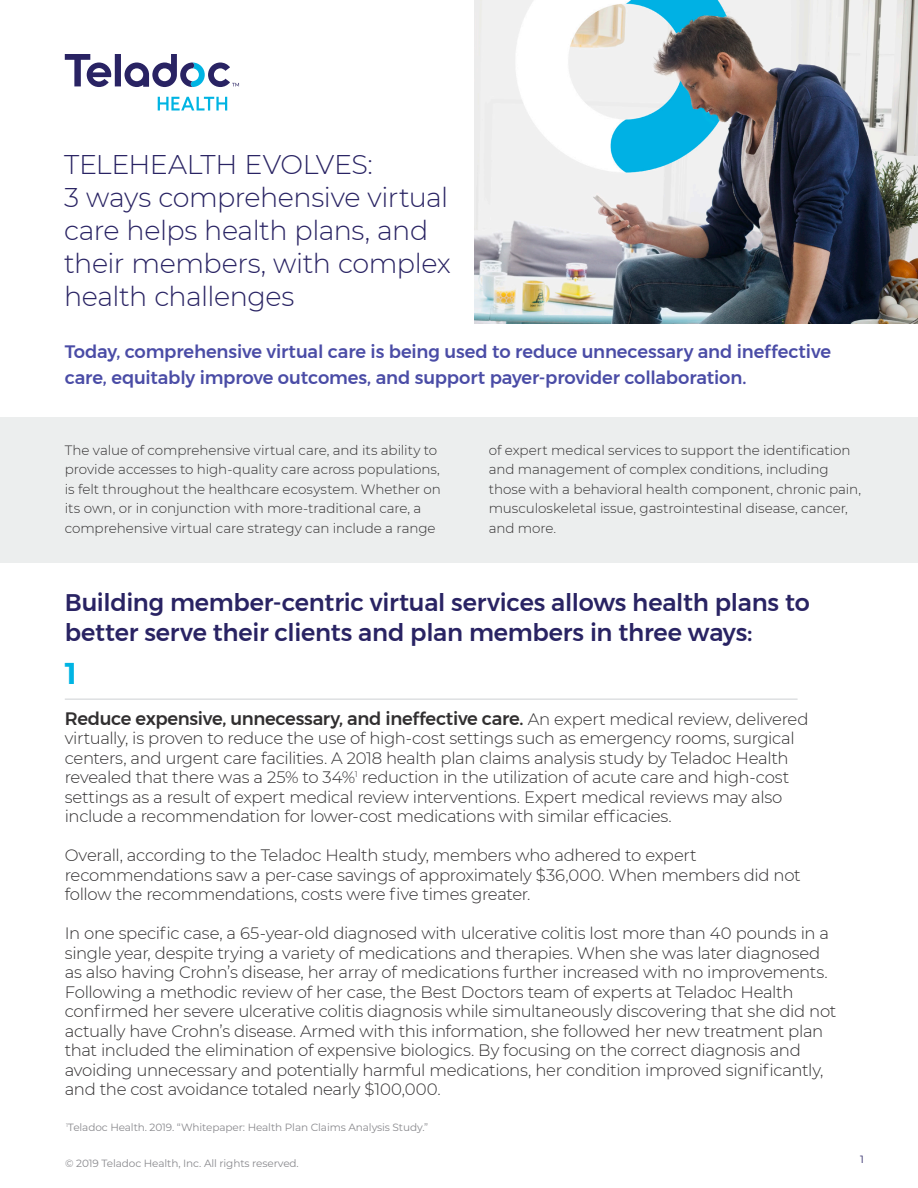
<style>
.page{position:relative;width:918px;height:1188px;background:#fff}
.page>*{position:absolute;margin:0;border:0;box-sizing:border-box;transform-origin:0 0}
.HS_Headline{font:700 30px "Montserrat";color:#00b4e3}
.HS_Headline-2{font:300 27px/33px "Montserrat";letter-spacing:-.02em;color:#292363}
.HS_Headline-3{font:500 24px/30px "Montserrat";letter-spacing:-.01em;color:#292363}
.HS_Headline-4{font:500 18px/25.5px "Montserrat";letter-spacing:-.01em;color:#4a4ca6}
.HS_Headline-5{font:500 18px "Montserrat";letter-spacing:-.015em;color:#312f30}
.HS_Headline-6{font:300 16.5px/19.5px "Montserrat";letter-spacing:-.02em;color:#312f30}
.HS_Headline-7{font:300 13.5px/19.5px "Montserrat";letter-spacing:-.005em;color:#312f30}
.t1{font:10.5px "Montserrat";letter-spacing:-.01em;color:#8a8a8e}
.t2{font:10.5px "Montserrat";color:#292363}
.s1{font-weight:300;font-size:16.5px}
</style>
<div class="page">
<div style="left:0;top:417px;width:918px;height:146px;background:#eceeee"></div>
<img style="left:474px;top:0;width:444px;height:323px">
<hr style="left:65px;top:699px;width:733px;height:1px;background:#cdd0d3">
<svg style="left:65px;top:54px;width:174px;height:57px"></svg>
<p class="HS_Headline-2" style="left:64px;top:147px;width:388px">TELEHEALTH EVOLVES:<br>3 ways comprehensive virtual care helps health plans, and their members, with complex health challenges</p>
<p class="HS_Headline-4" style="left:65px;top:339px;width:768px">Today, comprehensive virtual care is being used to reduce unnecessary and ineffective care, equitably improve outcomes, and support payer-provider collaboration.</p>
<p class="HS_Headline-7" style="left:65px;top:440px;width:377px">The value of comprehensive virtual care, and its ability to provide accesses to high-quality care across populations, is felt throughout the healthcare ecosystem. Whether on its own, or in conjunction with more-traditional care, a comprehensive virtual care strategy can include a range</p>
<p class="HS_Headline-7" style="left:489px;top:440px;width:374px">of expert medical services to support the identification and management of complex conditions, including those with a behavioral health component, chronic pain, musculoskeletal issue, gastrointestinal disease, cancer, and more.</p>
<p class="HS_Headline-3" style="left:65px;top:587px;width:747px">Building member-centric virtual services allows health plans to better serve their clients and plan members in three ways:</p>
<p class="HS_Headline" style="left:65px;top:652px;width:13px">1</p>
<p class="HS_Headline-5" style="left:65px;top:704px;width:745px">Reduce expensive, unnecessary, and ineffective care. <span class="s1">An expert medical review, delivered</span></p>
<p class="HS_Headline-6" style="left:65px;top:728px;width:731px">virtually, is proven to reduce the use of high-cost settings such as emergency rooms, surgical centers, and urgent care facilities. A 2018 health plan claims analysis study by Teladoc Health revealed that there was a 25% to 34%<sup>1</sup> reduction in the utilization of acute care and high-cost settings as a result of expert medical review interventions. Expert medical reviews may also include a recommendation for lower-cost medications with similar efficacies.</p>
<p class="HS_Headline-6" style="left:65px;top:845px;width:737px">Overall, according to the Teladoc Health study, members who adhered to expert recommendations saw a per-case savings of approximately $36,000. When members did not follow the recommendations, costs were five times greater.</p>
<p class="HS_Headline-6" style="left:65px;top:923px;width:773px">In one specific case, a 65-year-old diagnosed with ulcerative colitis lost more than 40 pounds in a single year, despite trying a variety of medications and therapies. When she was later diagnosed as also having Crohn’s disease, her array of medications further increased with no improvements.<br>Following a methodic review of her case, the Best Doctors team of experts at Teladoc Health confirmed her severe ulcerative colitis diagnosis while simultaneously discovering that she did not actually have Crohn’s disease. Armed with this information, she followed her new treatment plan that included the elimination of expensive biologics. By focusing on the correct diagnosis and avoiding unnecessary and potentially harmful medications, her condition improved significantly, and the cost avoidance totaled nearly $100,000.</p>
<p class="t1" style="left:66px;top:1121px;width:364px"><sup>1</sup>Teladoc Health. 2019. “Whitepaper: Health Plan Claims Analysis Study.”</p>
<p class="t1" style="left:65px;top:1156px;width:235px">© 2019 Teladoc Health, Inc. All rights reserved.</p>
<p class="t2" style="left:860px;top:1152px;width:5px">1</p>
</div>
